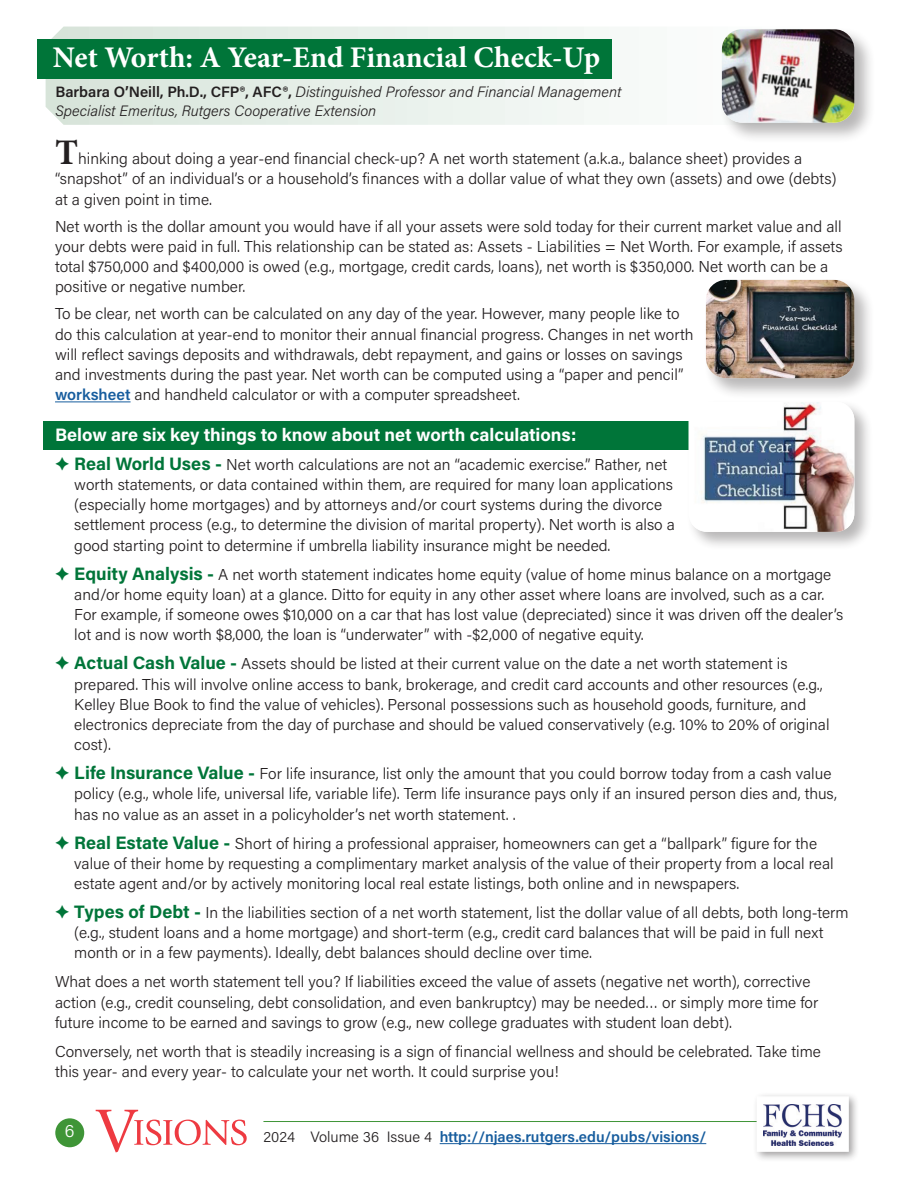
<style>
.page{position:relative;width:918px;height:1188px;background:#fff}
.page>*{position:absolute;margin:0;border:0;box-sizing:border-box;transform-origin:0 0}
.t1{font:700 36px "Minion Pro";color:#231f20}
.t2{font:700 30px "Minion Pro";color:#fff}
.t3{font:700 18px "Acumin Pro";color:#fff}
.t4{font:300 18px "Acumin Pro";color:#fff}
.t5{font:300 15.75px/20.2px "Acumin Pro";color:#231f20}
.t6{font:italic 300 15px/19.5px "Acumin Pro";color:#231f20}
.t7{font:600 15px "Acumin Pro";color:#175d9e}
.s1{font-weight:600;font-style:normal}
.s2{font-weight:600;color:#175d9e}
.s3{color:#007539}
.s4{font-weight:700;font-size:18px;color:#007539}
.s5{font-weight:300;color:#231f20}
</style>
<div class="page">
<div style="left:55px;top:1118px;width:29px;height:29px;background:#3f9537;border-radius:50%"></div>
<svg style="left:96px;top:1110px;width:151px;height:42px"></svg>
<hr style="left:263px;top:1121px;width:565px;height:1px;background:#3f9537">
<hr style="left:440px;top:1143px;width:266px;height:1px;background:#175d9e">
<div style="left:752px;top:1092px;width:108px;height:71px;background:#231f20;opacity:.43"></div>
<div style="left:757px;top:1096px;width:92px;height:56px;background:#fff;border:2px solid #fff"></div>
<img style="left:763px;top:1104px;width:78px;height:41px">
<div style="left:43px;top:421px;width:803px;height:29px;background:#007539"></div>
<hr style="left:55px;top:402px;width:76px;height:1px;background:#175d9e">
<svg style="left:46px;top:27px;width:566px;height:98px"></svg>
<div style="left:37px;top:39px;width:574px;height:39px;background:#007539"></div>
<div style="left:704px;top:278px;width:172px;height:121px;background:#231f20;opacity:.32"></div>
<img style="left:706px;top:280px;width:148px;height:98px">
<div style="left:720px;top:27px;width:155px;height:117px;background:#231f20;opacity:.32"></div>
<img style="left:722px;top:29px;width:132px;height:94px">
<div style="left:686px;top:399px;width:188px;height:152px;background:#231f20;opacity:.32"></div>
<img style="left:691px;top:402px;width:163px;height:130px">
<h2 class="t2" style="left:53px;top:36px;width:549px">Net Worth: A Year-End Financial Check-Up</h2>
<p class="t6" style="left:55px;top:81px;width:568px"><span class="s1">Barbara O’Neill, Ph.D., CFP®, AFC®,</span> Distinguished Professor and Financial Management<br>Specialist Emeritus, Rutgers Cooperative Extension</p>
<h1 class="t1" style="left:55px;top:127px;width:25px">T</h1>
<p class="t5" style="left:55px;top:148px;width:783px;text-indent:23px">hinking about doing a year-end financial check-up? A net worth statement (a.k.a., balance sheet) provides a “snapshot” of an individual’s or a household’s finances with a dollar value of what they own (assets) and owe (debts) at a given point in time.</p>
<p class="t5" style="left:55px;top:215px;width:789px">Net worth is the dollar amount you would have if all your assets were sold today for their current market value and all your debts were paid in full. This relationship can be stated as: Assets - Liabilities = Net Worth. For example, if assets total $750,000 and $400,000 is owed (e.g., mortgage, credit cards, loans), net worth is $350,000. Net worth can be a positive or negative number.</p>
<p class="t5" style="left:55px;top:303px;width:640px">To be clear, net worth can be calculated on any day of the year. However, many people like to do this calculation at year-end to monitor their annual financial progress. Changes in net worth will reflect savings deposits and withdrawals, debt repayment, and gains or losses on savings and investments during the past year. Net worth can be computed using a “paper and pencil” <span class="s2">worksheet</span> and handheld calculator or with a computer spreadsheet.</p>
<p class="t3" style="left:55px;top:422px;width:523px">Below are six key things to know about net worth calculations:</p>
<p class="t5" style="left:74px;top:453px;width:602px;text-indent:-19px"><span class="s3">✦</span> <span class="s4">Real World Uses -</span> Net worth calculations are not an “academic exercise.” Rather, net worth statements, or data contained within them, are required for many loan applications (especially home mortgages) and by attorneys and/or court systems during the divorce settlement process (e.g., to determine the division of marital property). Net worth is also a good starting point to determine if umbrella liability insurance might be needed.</p>
<p class="t5" style="left:74px;top:563px;width:771px;text-indent:-19px"><span class="s3">✦</span> <span class="s4">Equity Analysis -</span> A net worth statement indicates home equity (value of home minus balance on a mortgage and/or home equity loan) at a glance. Ditto for equity in any other asset where loans are involved, such as a car.<br>For example, if someone owes $10,000 on a car that has lost value (depreciated) since it was driven off the dealer’s lot and is now worth $8,000, the loan is “underwater” with -$2,000 of negative equity.</p>
<p class="t5" style="left:74px;top:653px;width:757px;text-indent:-19px"><span class="s3">✦</span> <span class="s4">Actual Cash Value -</span> Assets should be listed at their current value on the date a net worth statement is prepared. This will involve online access to bank, brokerage, and credit card accounts and other resources (e.g., Kelley Blue Book to find the value of vehicles). Personal possessions such as household goods, furniture, and electronics depreciate from the day of purchase and should be valued conservatively (e.g. 10% to 20% of original cost).</p>
<p class="t5" style="left:74px;top:763px;width:764px;text-indent:-19px"><span class="s3">✦</span> <span class="s4">Life Insurance Value -</span> For life insurance, list only the amount that you could borrow today from a cash value policy (e.g., whole life, universal life, variable life). Term life insurance pays only if an insured person dies and, thus, has no value as an asset in a policyholder’s net worth statement. .</p>
<p class="t5" style="left:74px;top:832px;width:761px;text-indent:-19px"><span class="s3">✦</span> <span class="s4">Real Estate Value -</span> Short of hiring a professional appraiser, homeowners can get a “ballpark” figure for the value of their home by requesting a complimentary market analysis of the value of their property from a local real estate agent and/or by actively monitoring local real estate listings, both online and in newspapers.</p>
<p class="t5" style="left:74px;top:902px;width:776px;text-indent:-19px"><span class="s3">✦</span> <span class="s4">Types of Debt -</span> In the liabilities section of a net worth statement, list the dollar value of all debts, both long-term (e.g., student loans and a home mortgage) and short-term (e.g., credit card balances that will be paid in full next month or in a few payments). Ideally, debt balances should decline over time.</p>
<p class="t5" style="left:55px;top:971px;width:765px">What does a net worth statement tell you? If liabilities exceed the value of assets (negative net worth), corrective action (e.g., credit counseling, debt consolidation, and even bankruptcy) may be needed… or simply more time for future income to be earned and savings to grow (e.g., new college graduates with student loan debt).</p>
<p class="t5" style="left:55px;top:1040px;width:767px">Conversely, net worth that is steadily increasing is a sign of financial wellness and should be celebrated. Take time this year- and every year- to calculate your net worth. It could surprise you!</p>
<p class="t4" style="left:65px;top:1119px;width:11px">6</p>
<p class="t7" style="left:263px;top:1126px;width:444px"><span class="s5">2024 Volume 36 Issue 4</span> http://njaes.rutgers.edu/pubs/visions/</p>
</div>
